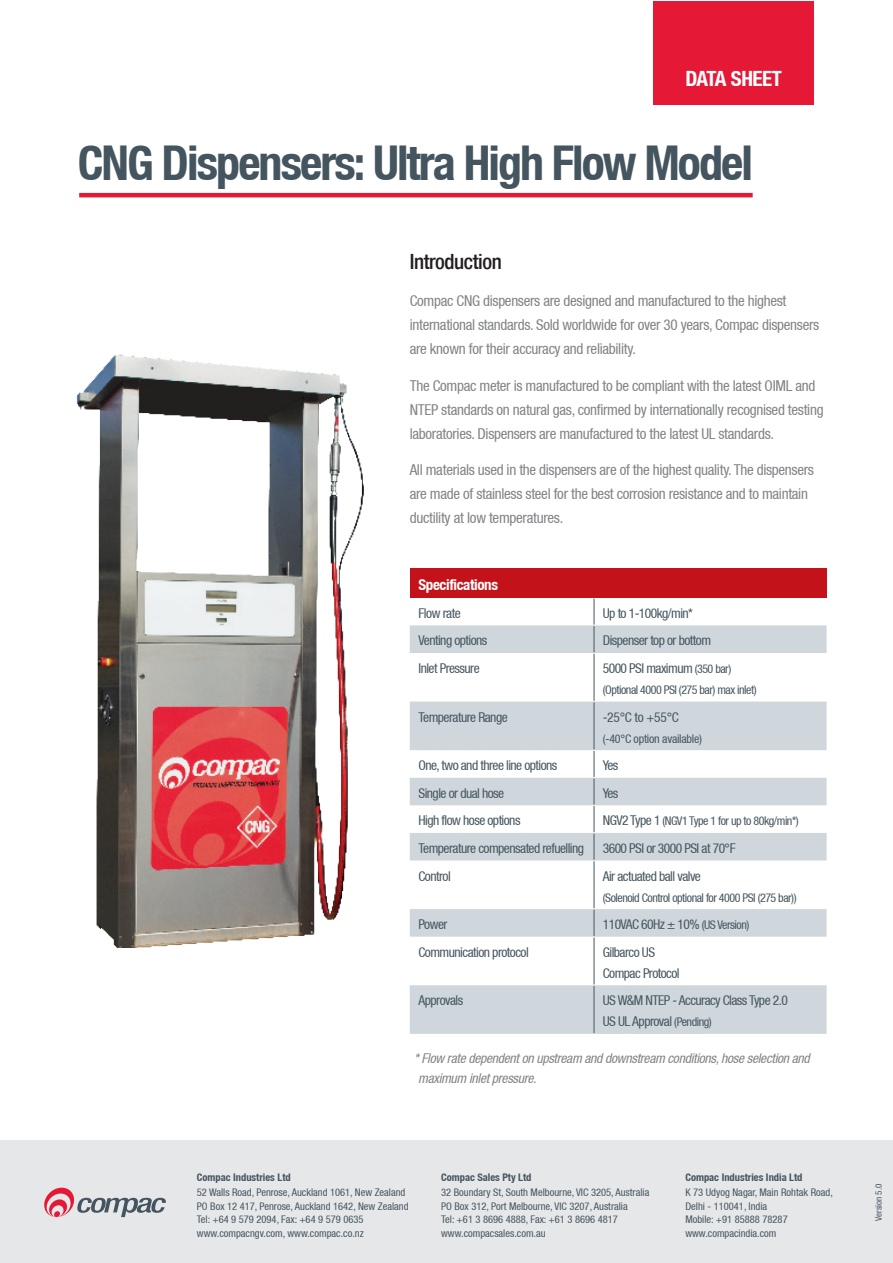
<style>
.page{position:relative;width:893px;height:1263px;background:#fff}
.page>*{position:absolute;margin:0;border:0;box-sizing:border-box;transform-origin:0 0}
.t1{font:700 condensed 48px "Helvetica Neue LT";letter-spacing:-.04em;color:#45555f}
.t2{font:500 condensed 21px "Helvetica Neue LT";letter-spacing:-.02em;color:#231f20}
.t3{font:700 condensed 21px "Helvetica Neue LT";letter-spacing:-.02em;color:#fff}
.t4{font:condensed 15px/24px "Helvetica Neue LT";letter-spacing:-.02em;color:#808285}
.t5{font:700 condensed 15px "Helvetica Neue LT";letter-spacing:-.025em;color:#fff}
.t6{font:condensed 13.5px/21px "Helvetica Neue LT";letter-spacing:-.04em;color:#45555f}
.t7{font:italic condensed 13.5px/19.5px "Helvetica Neue LT";letter-spacing:-.02em;color:#808285}
.t8{font:condensed 12px "Helvetica Neue LT";letter-spacing:-.04em;color:#45555f}
.t9{font:condensed 12px "Helvetica Neue LT";letter-spacing:-.02em;color:#45555f}
.t10{font:condensed 10.5px/13.5px "Helvetica Neue LT";color:#45555f}
.t11{font:700 condensed 10.5px "Helvetica Neue LT";color:#45555f}
.t12{font:condensed 9px "Helvetica Neue LT";color:#45555f}
.s1{font-size:12px}
.s2{font-size:13.5px}
</style>
<div class="page">
<img style="left:76px;top:354px;width:288px;height:594px">
<div style="left:410px;top:568px;width:417px;height:30px;background:#c4121a"></div>
<svg style="left:410px;top:625px;width:417px;height:409px"></svg>
<svg style="left:594px;top:598px;width:1px;height:54px"></svg>
<hr style="left:594px;top:654px;width:1px;height:47px;background:#45555f">
<hr style="left:594px;top:702px;width:1px;height:47px;background:#45555f">
<svg style="left:594px;top:751px;width:1px;height:109px"></svg>
<hr style="left:594px;top:861px;width:1px;height:47px;background:#45555f">
<svg style="left:594px;top:910px;width:1px;height:26px"></svg>
<hr style="left:594px;top:937px;width:1px;height:47px;background:#45555f">
<hr style="left:594px;top:986px;width:1px;height:47px;background:#45555f">
<hr style="left:79px;top:193px;width:674px;height:4px;background:#e51836">
<div style="left:0;top:1141px;width:893px;height:122px;background:#e6e7e9"></div>
<div style="left:653px;top:1px;width:161px;height:103px;background:#e51836"></div>
<svg style="left:44px;top:1188px;width:122px;height:29px"></svg>
<h2 class="t3" style="left:685px;top:66px;width:98px">DATA SHEET</h2>
<h1 class="t1" style="left:78px;top:134px;width:677px">CNG Dispensers: Ultra High Flow Model</h1>
<h2 class="t2" style="left:410px;top:249px;width:94px">Introduction</h2>
<p class="t4" style="left:410px;top:288px;width:411px">Compac CNG dispensers are designed and manufactured to the highest international standards. Sold worldwide for over 30 years, Compac dispensers are known for their accuracy and reliability.</p>
<p class="t4" style="left:410px;top:373px;width:415px">The Compac meter is manufactured to be compliant with the latest OIML and<br>NTEP standards on natural gas, confirmed by internationally recognised testing laboratories. Dispensers are manufactured to the latest UL standards.</p>
<p class="t4" style="left:410px;top:458px;width:406px">All materials used in the dispensers are of the highest quality. The dispensers are made of stainless steel for the best corrosion resistance and to maintain ductility at low temperatures.</p>
<p class="t5" style="left:418px;top:576px;width:81px">Specifications</p>
<p class="t6" style="left:418px;top:602px;width:44px">Flow rate</p>
<p class="t6" style="left:603px;top:602px;width:92px">Up to 1-100kg/min*</p>
<p class="t6" style="left:418px;top:630px;width:70px">Venting options</p>
<p class="t6" style="left:603px;top:630px;width:110px">Dispenser top or bottom</p>
<p class="t6" style="left:418px;top:658px;width:63px">Inlet Pressure</p>
<p class="t6" style="left:603px;top:658px;width:130px">5000 PSI maximum <span class="s1">(350 bar)</span></p>
<p class="t8" style="left:603px;top:683px;width:155px">(Optional 4000 PSI (275 bar) max inlet)</p>
<p class="t6" style="left:418px;top:706px;width:91px">Temperature Range</p>
<p class="t6" style="left:603px;top:706px;width:78px">-25°C to +55°C</p>
<p class="t9" style="left:603px;top:731px;width:101px">(-40°C option available)</p>
<p class="t6" style="left:418px;top:755px;width:140px">One, two and three line options</p>
<p class="t6" style="left:603px;top:755px;width:17px">Yes</p>
<p class="t6" style="left:418px;top:782px;width:87px">Single or dual hose</p>
<p class="t6" style="left:603px;top:782px;width:17px">Yes</p>
<p class="t6" style="left:418px;top:810px;width:103px">High flow hose options</p>
<p class="t8" style="left:603px;top:814px;width:197px"><span class="s2">NGV2 Type 1</span> (NGV1 Type 1 for up to 80kg/min*)</p>
<p class="t6" style="left:418px;top:838px;width:167px">Temperature compensated refuelling</p>
<p class="t6" style="left:603px;top:838px;width:134px">3600 PSI or 3000 PSI at 70°F</p>
<p class="t6" style="left:418px;top:865px;width:34px">Control</p>
<p class="t6" style="left:603px;top:865px;width:100px">Air actuated ball valve</p>
<p class="t8" style="left:603px;top:890px;width:195px">(Solenoid Control optional for 4000 PSI (275 bar))</p>
<p class="t6" style="left:418px;top:914px;width:30px">Power</p>
<p class="t6" style="left:603px;top:914px;width:148px">110VAC 60Hz ± 10% <span class="s1">(US Version)</span></p>
<p class="t6" style="left:418px;top:941px;width:112px">Communication protocol</p>
<p class="t6" style="left:603px;top:941px;width:78px">Gilbarco US<br>Compac Protocol</p>
<p class="t6" style="left:418px;top:990px;width:46px">Approvals</p>
<p class="t6" style="left:603px;top:990px;width:187px">US W&amp;M NTEP - Accuracy Class Type 2.0<br>US UL Approval <span class="s1">(Pending)</span></p>
<p class="t7" style="left:418px;top:1048px;width:393px;text-indent:-4px">* Flow rate dependent on upstream and downstream conditions, hose selection and maximum inlet pressure.</p>
<p class="t11" style="left:197px;top:1170px;width:95px">Compac Industries Ltd</p>
<p class="t10" style="left:197px;top:1186px;width:213px">52 Walls Road, Penrose, Auckland 1061, New Zealand PO Box 12 417, Penrose, Auckland 1642, New Zealand Tel: +64 9 579 2094, Fax: +64 9 579 0635 www.compacngv.com, www.compac.co.nz</p>
<p class="t11" style="left:441px;top:1170px;width:92px">Compac Sales Pty Ltd</p>
<p class="t10" style="left:441px;top:1186px;width:210px">32 Boundary St, South Melbourne, VIC 3205, Australia PO Box 312, Port Melbourne, VIC 3207, Australia<br>Tel: +61 3 8696 4888, Fax: +61 3 8696 4817 www.compacsales.com.au</p>
<p class="t11" style="left:685px;top:1170px;width:119px">Compac Industries India Ltd</p>
<p class="t10" style="left:685px;top:1186px;width:149px">K 73 Udyog Nagar, Main Rohtak Road,<br>Delhi - 110041, India<br>Mobile: +91 85888 78287 www.compacindia.com</p>
<p class="t12" style="left:873px;top:1221px;width:39px;rotate:-90deg">Version 5.0</p>
</div>
